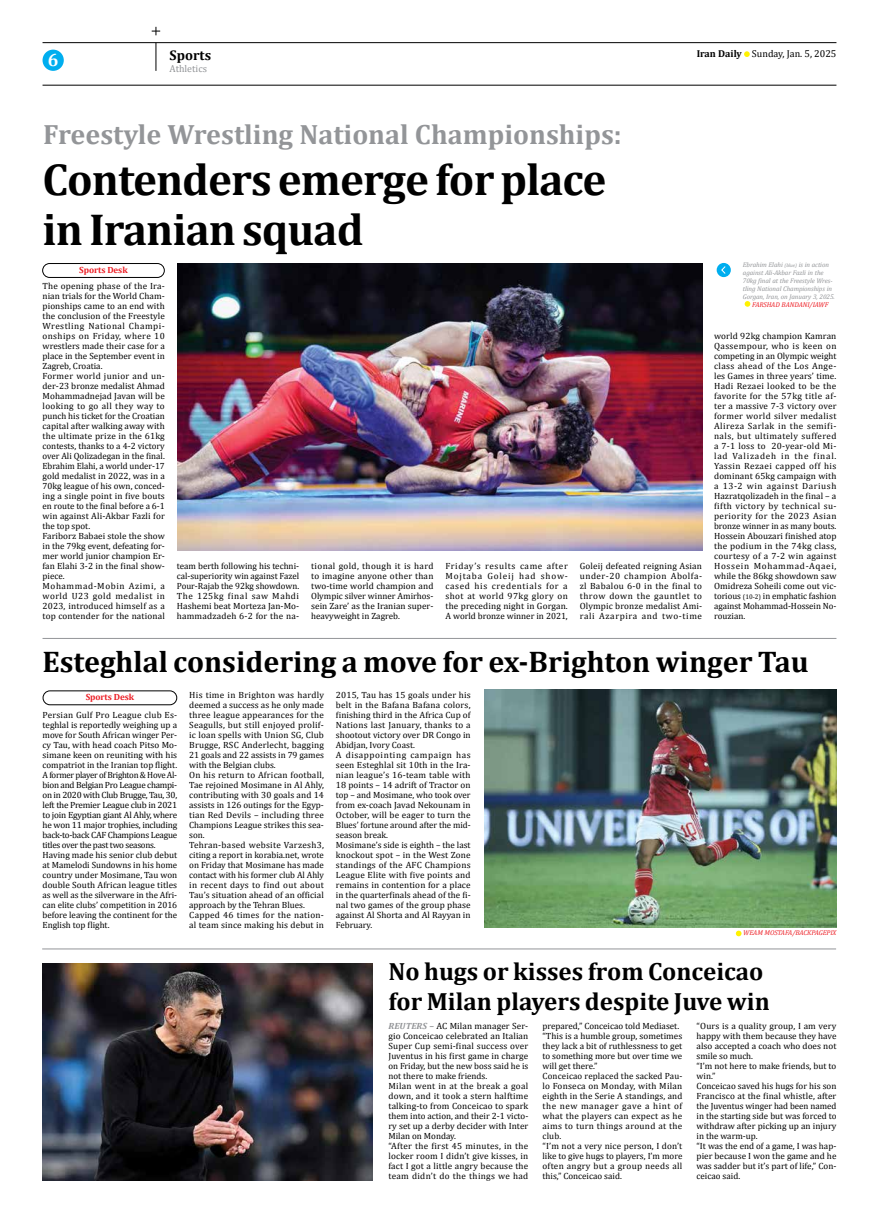
<style>
.page{position:relative;width:879px;height:1219px;background:#fff}
.page>*{position:absolute;margin:0;border:0;box-sizing:border-box;transform-origin:0 0}
.t1{font:700 45px/49.5px "Cambria";letter-spacing:-.02em;color:#000}
.t2{font:700 30px "Cambria";color:#000}
.t3{font:700 28px "Cambria";color:#939598}
.t4{font:700 25px/30px "Cambria";color:#000}
.t5{font:700 18px "Cambria";color:#fff}
.t6{font:700 14px "Cambria";color:#000}
.t7{font:10px "Cambria";color:#000}
.t8{font:10px "Cambria";color:#939598}
.t9{font:9px/10px "Cambria";letter-spacing:.005em;color:#000}
.t10{font:700 9px "Cambria";letter-spacing:-.01em;color:#ed1d24}
.t11{font:italic 7px "Cambria";letter-spacing:-.01em;color:#ed1d24}
.t12{font:italic 6.8px/8px "Cambria";letter-spacing:-.01em;color:#939598}
.s1{font-weight:700}
.s2{font-size:5.1px}
.s3{font-size:6.8px}
.s4{font-weight:700;font-style:italic;color:#939598}
</style>
<div class="page">
<svg style="left:156px;top:43px;width:1px;height:28px"></svg>
<hr style="left:43px;top:42px;width:793px;height:1px;background:#000">
<hr style="left:43px;top:85px;width:793px;height:1px;background:#000">
<div style="left:43px;top:50px;width:21px;height:21px;background:#00aeef;border-radius:50%"></div>
<svg style="left:744px;top:51px;width:6px;height:6px"></svg>
<div style="left:43px;top:263px;width:121px;height:15px;border:1px solid #000;border-radius:7px"></div>
<div style="left:43px;top:691px;width:134px;height:14px;border:1px solid #000;border-radius:7px"></div>
<hr style="left:43px;top:638px;width:793px;height:1px;background:#939598">
<hr style="left:42px;top:949px;width:794px;height:1px;background:#939598">
<img style="left:178px;top:263px;width:525px;height:287px">
<svg style="left:744px;top:301px;width:6px;height:6px"></svg>
<div style="left:716px;top:263px;width:15px;height:14px;background:#00aeef;border-radius:50%"></div>
<svg style="left:721px;top:266px;width:5px;height:8px"></svg>
<img style="left:484px;top:690px;width:352px;height:237px">
<svg style="left:736px;top:931px;width:5px;height:5px"></svg>
<img style="left:43px;top:963px;width:329px;height:218px">
<svg style="left:152px;top:27px;width:8px;height:8px"></svg>
<h3 class="t5" style="left:48px;top:47px;width:12px">6</h3>
<h3 class="t6" style="left:170px;top:45px;width:43px">Sports</h3>
<p class="t7" style="left:696px;top:48px;width:141px"><span class="s1">Iran Daily</span> Sunday, Jan. 5, 2025</p>
<p class="t8" style="left:170px;top:62px;width:39px">Athletics</p>
<h3 class="t3" style="left:43px;top:114px;width:580px">Freestyle Wrestling National Championships:</h3>
<h1 class="t1" style="left:43px;top:154px;width:565px">Contenders emerge for place in Iranian squad</h1>
<p class="t10" style="left:79px;top:263px;width:50px">Sports Desk</p>
<p class="t9" style="left:43px;top:281px;width:124px">The opening phase of the Ira&shy;nian trials for the World Cham&shy;pionships came to an end with the conclusion of the Freestyle<br>Wrestling National Champi&shy;onships on Friday, where 10 wrestlers made their case for a place in the September event in<br>Zagreb, Croatia.<br>Former world junior and un&shy;der-23 bronze medalist Ahmad<br>Mohammadnejad Javan will be looking to go all they way to punch his ticket for the Croatian capital after walking away with the ultimate prize in the 61kg contests, thanks to a 4-2 victory over Ali Qolizadegan in the final.<br>Ebrahim Elahi, a world under-17 gold medalist in 2022, was in a<br>70kg league of his own, conced&shy;ing a single point in five bouts en route to the final before a 6-1 win against Ali-Akbar Fazli for the top spot.<br>Fariborz Babaei stole the show in the 79kg event, defeating for&shy;mer world junior champion Er&shy;fan Elahi 3-2 in the final show&shy;piece.<br>Mohammad-Mobin Azimi, a world U23 gold medalist in<br>2023, introduced himself as a top contender for the national</p>
<p class="t9" style="left:177px;top:561px;width:124px;text-align:justify">team berth following his techni&shy;cal-superiority win against Fazel Pour-Rajab the 92kg showdown.<br>The 125kg final saw Mahdi Hashemi beat Morteza Jan-Mo&shy;hammadzadeh 6-2 for the na-</p>
<p class="t9" style="left:311px;top:561px;width:124px;text-align:justify">tional gold, though it is hard to imagine anyone other than two-time world champion and Olympic silver winner Amirhos&shy;sein Zare’ as the Iranian super&shy;heavyweight in Zagreb.</p>
<p class="t9" style="left:445px;top:561px;width:124px;text-align:justify">Friday’s results came after Mojtaba Goleij had show&shy;cased his credentials for a shot at world 97kg glory on the preceding night in Gorgan.<br>A world bronze winner in 2021,</p>
<p class="t9" style="left:580px;top:561px;width:124px;text-align:justify">Goleij defeated reigning Asian under-20 champion Abolfa&shy;zl Babalou 6-0 in the final to throw down the gauntlet to Olympic bronze medalist Ami&shy;rali Azarpira and two-time</p>
<p class="t12" style="left:743px;top:260px;width:93px">Ebrahim Elahi <span class="s2">(blue)</span> is in action against Ali-Akbar Fazli in the<br>70kg final at the Freestyle Wres&shy;tling National Championships in<br>Gorgan, Iran, on January 3, 2025.</p>
<p class="t11" style="left:752px;top:299px;width:78px">FARSHAD BANDANI/IAWF</p>
<p class="t9" style="left:714px;top:331px;width:124px;text-align:justify">world 92kg champion Kamran Qassempour, who is keen on competing in an Olympic weight class ahead of the Los Ange&shy;les Games in three years’ time.<br>Hadi Rezaei looked to be the favorite for the 57kg title af&shy;ter a massive 7-3 victory over former world silver medalist Alireza Sarlak in the semifi&shy;nals, but ultimately suffered a 7-1 loss to 20-year-old Mi&shy;lad Valizadeh in the final.<br>Yassin Rezaei capped off his dominant 65kg campaign with a 13-2 win against Dariush Hazratqolizadeh in the final – a fifth victory by technical su&shy;periority for the 2023 Asian bronze winner in as many bouts.<br>Hossein Abouzari finished atop the podium in the 74kg class, courtesy of a 7-2 win against Hossein Mohammad-Aqaei, while the 86kg showdown saw Omidreza Soheili come out vic&shy;torious <span class="s3">(10-2)</span> in emphatic fashion against Mohammad-Hossein No&shy;rouzian.</p>
<h2 class="t2" style="left:43px;top:641px;width:767px">Esteghlal considering a move for ex-Brighton winger Tau</h2>
<p class="t10" style="left:86px;top:690px;width:50px">Sports Desk</p>
<p class="t9" style="left:43px;top:710px;width:136px">Persian Gulf Pro League club Es&shy;teghlal is reportedly weighing up a move for South African winger Per&shy;cy Tau, with head coach Pitso Mo&shy;simane keen on reuniting with his compatriot in the Iranian top flight.<br>A former player of Brighton &amp; Hove Al&shy;bion and Belgian Pro League champi&shy;on in 2020 with Club Brugge, Tau, 30, left the Premier League club in 2021 to join Egyptian giant Al Ahly, where he won 11 major trophies, including back-to-back CAF Champions League titles over the past two seasons.<br>Having made his senior club debut at Mamelodi Sundowns in his home country under Mosimane, Tau won double South African league titles as well as the silverware in the Afri&shy;can elite clubs’ competition in 2016 before leaving the continent for the English top flight.</p>
<p class="t9" style="left:189px;top:690px;width:136px">His time in Brighton was hardly deemed a success as he only made three league appearances for the<br>Seagulls, but still enjoyed prolif&shy;ic loan spells with Union SG, Club<br>Brugge, RSC Anderlecht, bagging<br>21 goals and 22 assists in 79 games with the Belgian clubs.<br>On his return to African football,<br>Tae rejoined Mosimane in Al Ahly, contributing with 30 goals and 14 assists in 126 outings for the Egyp&shy;tian Red Devils – including three<br>Champions League strikes this sea&shy;son.<br>Tehran-based website Varzesh3, citing a report in korabia.net, wrote on Friday that Mosimane has made contact with his former club Al Ahly in recent days to find out about<br>Tau’s situation ahead of an official approach by the Tehran Blues.<br>Capped 46 times for the nation&shy;al team since making his debut in</p>
<p class="t9" style="left:336px;top:690px;width:136px">2015, Tau has 15 goals under his belt in the Bafana Bafana colors, finishing third in the Africa Cup of<br>Nations last January, thanks to a shootout victory over DR Congo in<br>Abidjan, Ivory Coast.<br>A disappointing campaign has seen Esteghlal sit 10th in the Ira&shy;nian league’s 16-team table with<br>18 points – 14 adrift of Tractor on top – and Mosimane, who took over from ex-coach Javad Nekounam in<br>October, will be eager to turn the<br>Blues’ fortune around after the mid&shy;season break.<br>Mosimane’s side is eighth – the last knockout spot – in the West Zone standings of the AFC Champions<br>League Elite with five points and remains in contention for a place in the quarterfinals ahead of the fi&shy;nal two games of the group phase against Al Shorta and Al Rayyan in<br>February.</p>
<p class="t11" style="left:743px;top:928px;width:95px">WEAM MOSTAFA/BACKPAGEPIX</p>
<h3 class="t4" style="left:388px;top:955px;width:383px">No hugs or kisses from Conceicao for Milan players despite Juve win</h3>
<p class="t9" style="left:388px;top:1021px;width:141px"><span class="s4">REUTERS –</span> AC Milan manager Ser&shy;gio Conceicao celebrated an Italian<br>Super Cup semi-final success over<br>Juventus in his first game in charge on Friday, but the new boss said he is not there to make friends.<br>Milan went in at the break a goal down, and it took a stern halftime talking-to from Conceicao to spark them into action, and their 2-1 victo&shy;ry set up a derby decider with Inter<br>Milan on Monday.<br>“After the first 45 minutes, in the locker room I didn’t give kisses, in fact I got a little angry because the team didn’t do the things we had</p>
<p class="t9" style="left:542px;top:1021px;width:141px">prepared,” Conceicao told Mediaset. “This is a humble group, sometimes they lack a bit of ruthlessness to get to something more but over time we will get there.”<br>Conceicao replaced the sacked Pau&shy;lo Fonseca on Monday, with Milan eighth in the Serie A standings, and the new manager gave a hint of what the players can expect as he aims to turn things around at the club.<br>“I’m not a very nice person, I don’t like to give hugs to players, I’m more often angry but a group needs all this,” Conceicao said.</p>
<p class="t9" style="left:696px;top:1021px;width:141px">“Ours is a quality group, I am very happy with them because they have also accepted a coach who does not smile so much.<br>“I’m not here to make friends, but to win.”<br>Conceicao saved his hugs for his son<br>Francisco at the final whistle, after the Juventus winger had been named in the starting side but was forced to withdraw after picking up an injury in the warm-up.<br>“It was the end of a game, I was hap&shy;pier because I won the game and he was sadder but it’s part of life,” Con&shy;ceicao said.</p>
</div>
